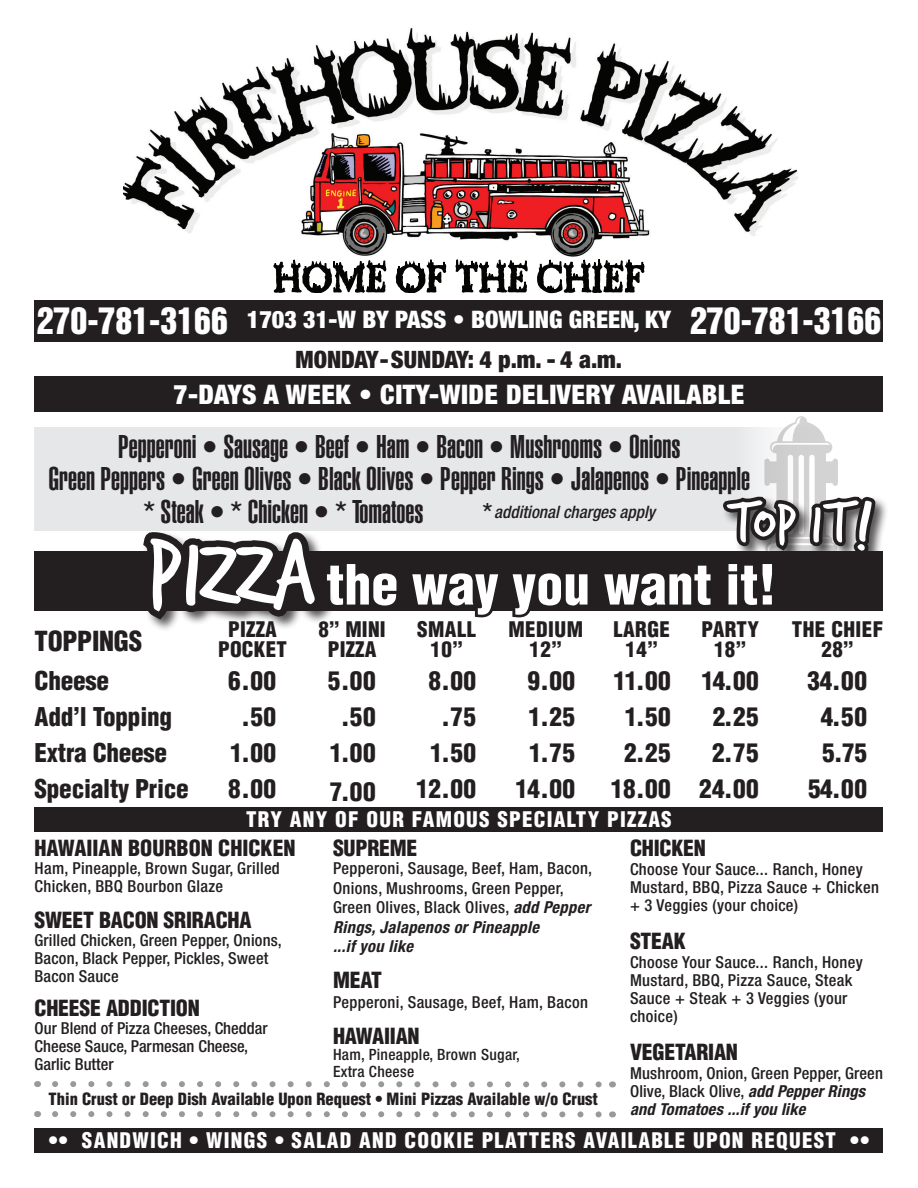
<style>
.page{position:relative;width:918px;height:1188px;background:#fff}
.page>*{position:absolute;margin:0;border:0;box-sizing:border-box;transform-origin:0 0}
.t1{font:104.1px "Trash Hand";color:#fff}
.t2{font:60px "Trash Hand";color:#fff}
.t3{font:900 condensed 54px "Helvetica";color:#fff}
.t4{font:900 extra-condensed 32.25px "Helvetica";color:#231f20}
.t5{font:900 condensed 27px "Helvetica Neue";letter-spacing:.02em;color:#fff}
.t6{font:900 condensed 27px "Helvetica";letter-spacing:-.01em;color:#231f20}
.t7{font:900 condensed 25.2px/36px "Helvetica";letter-spacing:-.01em;color:#231f20;text-align:center}
.t8{font:900 condensed 25.2px/36px "Helvetica";letter-spacing:.02em;color:#231f20;text-align:center}
.t9{font:900 condensed 24.15px "Helvetica Neue";color:#fff}
.t10{font:900 condensed 24px "Helvetica Neue";color:#231f20}
.t11{font:900 condensed 21.75px "Helvetica";letter-spacing:-.01em;color:#231f20}
.t12{font:900 condensed 21px "Helvetica";letter-spacing:.06em;color:#fff}
.t13{font:900 condensed 21px/19.5px "Helvetica";letter-spacing:.02em;color:#231f20;text-align:center}
.t14{font:italic 500 condensed 17.1px "Helvetica Neue";color:#231f20}
.t15{font:500 condensed 16.5px/18px "Helvetica Neue";letter-spacing:.02em;color:#231f20}
.t16{font:500 condensed 16.5px/18px "Helvetica Neue";color:#231f20}
.t17{font:900 condensed 16.5px "Helvetica";color:#231f20}
.t18{font:500 condensed 15.6px/16.5px "Helvetica Neue";letter-spacing:.02em;color:#231f20}
.s1{font-family:"Helvetica Inserat";font-weight:400;font-stretch:normal;font-size:33.75px}
.s2{font-size:37.35px}
.s3{font-family:"Helvetica";font-weight:900;font-style:normal;font-stretch:extra-condensed;font-size:32.25px}
.s4{font-size:72px}
.s5{font-weight:700;font-style:italic}
</style>
<div class="page">
<div style="left:35px;top:807px;width:848px;height:25px;background:#231f20"></div>
<div style="left:35px;top:551px;width:848px;height:60px;background:#231f20"></div>
<div style="left:35px;top:427px;width:857px;height:104px;background:#e6e7e9"></div>
<div style="left:35px;top:377px;width:848px;height:35px;background:#231f20"></div>
<img style="left:123px;top:28px;width:675px;height:203px">
<div style="left:35px;top:300px;width:848px;height:42px;background:#231f20"></div>
<svg style="left:55px;top:1111px;width:547px;height:6px"></svg>
<div style="left:721px;top:495px;width:167px;height:73px;background:#231f20;opacity:.75"></div>
<svg style="left:136px;top:231px;width:744px;height:399px"></svg>
<svg style="left:55px;top:1081px;width:547px;height:6px"></svg>
<div style="left:35px;top:1128px;width:848px;height:25px;background:#231f20"></div>
<p class="t9" style="left:37px;top:305px;width:846px"><span class="s1">270-781-3166</span> 1703 31-W BY PASS • BOWLING GREEN, KY <span class="s1">270-781-3166</span></p>
<p class="t10" style="left:296px;top:345px;width:328px">MONDAY-SUNDAY: 4 p.m. - 4 a.m.</p>
<p class="t5" style="left:174px;top:378px;width:572px">7-DAYS A WEEK • CITY-WIDE DELIVERY AVAILABLE</p>
<p class="t4" style="left:118px;top:429px;width:564px">Pepperoni • Sausage • Beef • Ham • Bacon • Mushrooms • Onions</p>
<p class="t4" style="left:48px;top:460px;width:703px">Green Peppers • Green Olives • Black Olives • Pepper Rings • Jalapenos • Pineapple</p>
<p class="t4" style="left:143px;top:493px;width:282px"><span class="s2">*</span> Steak • <span class="s2">*</span> Chicken • <span class="s2">*</span> Tomatoes</p>
<p class="t14" style="left:482px;top:502px;width:174px"><span class="s3">*</span>additional charges apply</p>
<p class="t2" style="left:731px;top:494px;width:144px">TOP IT<span class="s4">!</span></p>
<p class="t1" style="left:147px;top:522px;width:170px">Pizza</p>
<p class="t13" style="left:218px;top:619px;width:70px">PIZZA<br>POCKET</p>
<p class="t13" style="left:319px;top:619px;width:69px">8” MINI<br>PIZZA</p>
<p class="t3" style="left:326px;top:551px;width:451px">the way you want it!</p>
<p class="t13" style="left:417px;top:620px;width:60px">SMALL<br>10”</p>
<p class="t13" style="left:613px;top:620px;width:58px">LARGE<br>14”</p>
<p class="t13" style="left:792px;top:620px;width:93px">THE CHIEF<br>28”</p>
<p class="t13" style="left:509px;top:620px;width:76px">MEDIUM<br>12”</p>
<p class="t13" style="left:701px;top:620px;width:59px">PARTY<br>18”</p>
<p class="t6" style="left:35px;top:624px;width:109px">TOPPINGS</p>
<p class="t7" style="left:35px;top:663px;width:156px;text-align:left">Cheese<br>Add’l Topping<br>Extra Cheese<br>Specialty Price</p>
<p class="t7" style="left:416px;top:663px;width:61px;text-align:right">8.00 .75<br>1.50<br>12.00</p>
<p class="t7" style="left:328px;top:663px;width:49px">5.00 .50<br>1.00</p>
<p class="t7" style="left:330px;top:774px;width:48px">7.00</p>
<p class="t8" style="left:611px;top:663px;width:61px">11.00<br>1.50<br>2.25<br>18.00</p>
<p class="t8" style="left:699px;top:663px;width:61px">14.00<br>2.25<br>2.75<br>24.00</p>
<p class="t7" style="left:807px;top:663px;width:61px">34.00<br>4.50<br>5.75<br>54.00</p>
<p class="t7" style="left:228px;top:663px;width:49px">6.00 .50<br>1.00<br>8.00</p>
<p class="t7" style="left:515px;top:663px;width:61px">9.00<br>1.25<br>1.75<br>14.00</p>
<p class="t12" style="left:246px;top:806px;width:427px">TRY ANY OF OUR FAMOUS SPECIALTY PIZZAS</p>
<p class="t11" style="left:35px;top:834px;width:263px">HAWAIIAN BOURBON CHICKEN</p>
<p class="t15" style="left:35px;top:859px;width:247px">Ham, Pineapple, Brown Sugar, Grilled<br>Chicken, BBQ Bourbon Glaze</p>
<p class="t11" style="left:35px;top:906px;width:219px">SWEET BACON SRIRACHA</p>
<p class="t15" style="left:35px;top:931px;width:249px">Grilled Chicken, Green Pepper, Onions,<br>Bacon, Black Pepper, Pickles, Sweet<br>Bacon Sauce</p>
<p class="t11" style="left:35px;top:995px;width:167px">CHEESE ADDICTION</p>
<p class="t16" style="left:35px;top:1019px;width:235px">Our Blend of Pizza Cheeses, Cheddar<br>Cheese Sauce, Parmesan Cheese,<br>Garlic Butter</p>
<p class="t11" style="left:333px;top:834px;width:86px">SUPREME</p>
<p class="t15" style="left:333px;top:859px;width:261px;line-height:19.5px">Pepperoni, Sausage, Beef, Ham, Bacon,<br>Onions, Mushrooms, Green Pepper,<br>Green Olives, Black Olives, <span class="s5">add Pepper<br>Rings, Jalapenos or Pineapple<br>...if you like</span></p>
<p class="t11" style="left:333px;top:967px;width:50px">MEAT</p>
<p class="t15" style="left:333px;top:993px;width:256px">Pepperoni, Sausage, Beef, Ham, Bacon</p>
<p class="t11" style="left:333px;top:1022px;width:88px">HAWAIIAN</p>
<p class="t18" style="left:333px;top:1046px;width:189px">Ham, Pineapple, Brown Sugar,<br>Extra Cheese</p>
<p class="t17" style="left:49px;top:1088px;width:551px">Thin Crust or Deep Dish Available Upon Request • Mini Pizzas Available w/o Crust</p>
<p class="t11" style="left:630px;top:834px;width:78px">CHICKEN</p>
<p class="t15" style="left:630px;top:860px;width:250px">Choose Your Sauce... Ranch, Honey<br>Mustard, BBQ, Pizza Sauce + Chicken + 3 Veggies (your choice)</p>
<p class="t11" style="left:630px;top:927px;width:57px">STEAK</p>
<p class="t15" style="left:630px;top:953px;width:234px">Choose Your Sauce... Ranch, Honey<br>Mustard, BBQ, Pizza Sauce, Steak<br>Sauce + Steak + 3 Veggies (your choice)</p>
<p class="t11" style="left:630px;top:1038px;width:110px">VEGETARIAN</p>
<p class="t15" style="left:630px;top:1064px;width:254px">Mushroom, Onion, Green Pepper, Green<br>Olive, Black Olive, <span class="s5">add Pepper Rings and Tomatoes ...if you like</span></p>
<p class="t12" style="left:49px;top:1127px;width:822px">•• SANDWICH • WINGS • SALAD AND COOKIE PLATTERS AVAILABLE UPON REQUEST ••</p>
</div>
